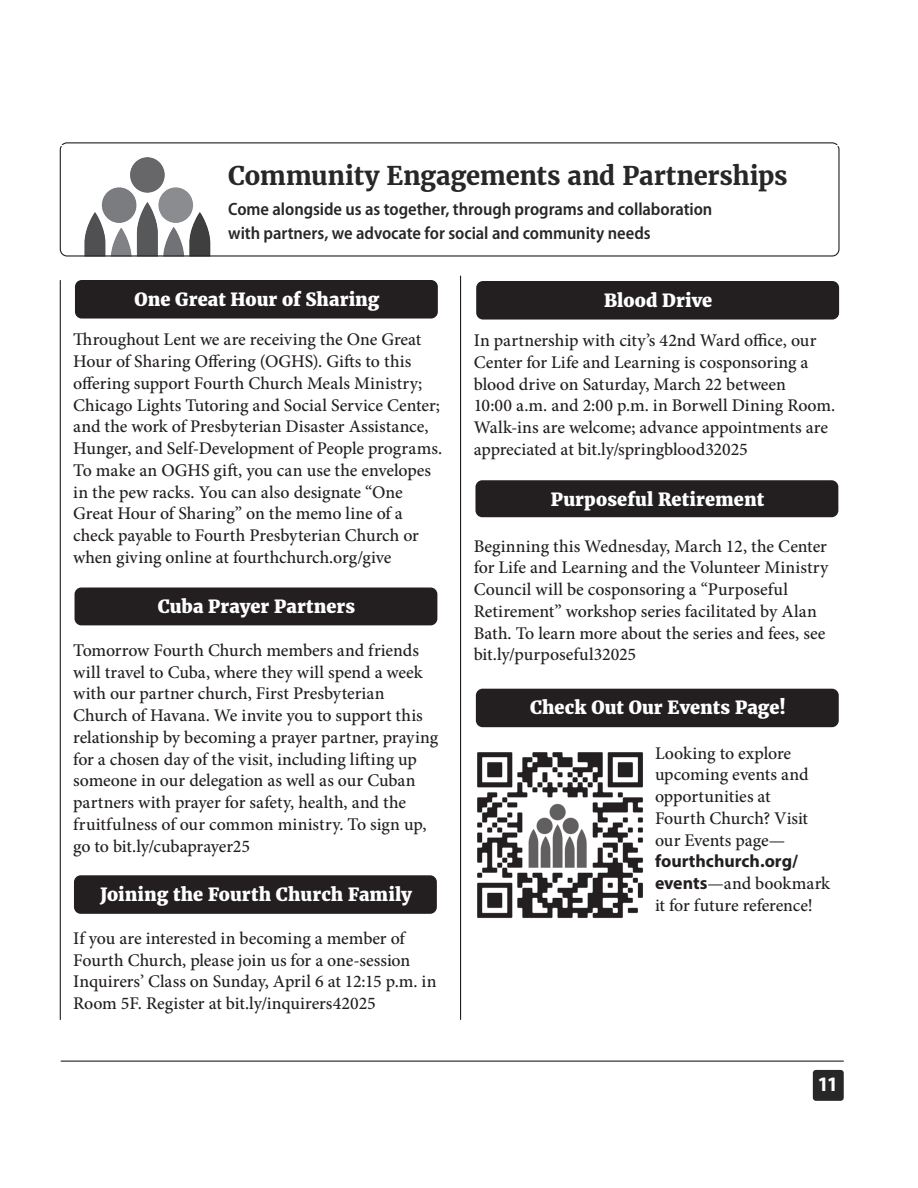
<style>
.page{position:relative;width:918px;height:1188px;background:#fff}
.page>*{position:absolute;margin:0;border:0;box-sizing:border-box;transform-origin:0 0}
.t1{font:700 25.5px "Merriweather";letter-spacing:-.01em;color:#272728}
.t2{font:700 20.7px "Myriad Pro";color:#fff}
.t3{font:800 18px "Merriweather";letter-spacing:.005em;color:#fff}
.t4{font:500 17.85px/21.8px "Minion Pro";letter-spacing:-.005em;color:#231f20}
.t5{font:600 semi-condensed 17.85px/24px "Myriad Pro";letter-spacing:-.005em;color:#272728}
.s1{font-family:"Myriad Pro";font-weight:700}
</style>
<div class="page">
<hr style="left:60px;top:280px;width:1px;height:740px;background:#231f20">
<div style="left:813px;top:1070px;width:31px;height:31px;background:#272728;border-radius:3px"></div>
<hr style="left:61px;top:1061px;width:783px;height:1px;background:#231f20">
<div style="left:75px;top:280px;width:363px;height:39px;background:#231f20;border-radius:7px"></div>
<img style="left:477px;top:752px;width:166px;height:166px">
<svg style="left:523px;top:800px;width:69px;height:70px"></svg>
<div style="left:476px;top:689px;width:363px;height:38px;background:#231f20;border-radius:7px"></div>
<div style="left:75px;top:588px;width:362px;height:37px;background:#231f20;border-radius:7px"></div>
<img style="left:84px;top:157px;width:127px;height:98px">
<div style="left:60px;top:142px;width:780px;height:115px;border:1px solid #231f20;border-radius:7px"></div>
<hr style="left:460px;top:276px;width:1px;height:744px;background:#231f20">
<hr style="left:0;top:145px;width:886px;height:1px;background:#fff">
<div style="left:74px;top:875px;width:363px;height:39px;background:#231f20;border-radius:7px"></div>
<div style="left:476px;top:281px;width:363px;height:39px;background:#231f20;border-radius:7px"></div>
<div style="left:475px;top:480px;width:363px;height:37px;background:#231f20;border-radius:7px"></div>
<p class="t1" style="left:228px;top:160px;width:561px">Community Engagements and Partnerships</p>
<p class="t5" style="left:228px;top:197px;width:486px">Come alongside us as together, through programs and collaboration with partners, we advocate for social and community needs</p>
<p class="t3" style="left:134px;top:288px;width:247px">One Great Hour of Sharing</p>
<p class="t4" style="left:73px;top:329px;width:368px">Throughout Lent we are receiving the One Great Hour of Sharing Offering (OGHS). Gifts to this offering support Fourth Church Meals Ministry; Chicago Lights Tutoring and Social Service Center; and the work of Presbyterian Disaster Assistance, Hunger, and Self-Development of People programs.<br>To make an OGHS gift, you can use the envelopes in the pew racks. You can also designate “One Great Hour of Sharing” on the memo line of a check payable to Fourth Presbyterian Church or when giving online at fourthchurch.org/give</p>
<p class="t3" style="left:158px;top:595px;width:199px">Cuba Prayer Partners</p>
<p class="t4" style="left:73px;top:639px;width:367px">Tomorrow Fourth Church members and friends will travel to Cuba, where they will spend a week with our partner church, First Presbyterian Church of Havana. We invite you to support this relationship by becoming a prayer partner, praying for a chosen day of the visit, including lifting up someone in our delegation as well as our Cuban partners with prayer for safety, health, and the fruitfulness of our common ministry. To sign up, go to bit.ly/cubaprayer25</p>
<p class="t3" style="left:100px;top:883px;width:313px">Joining the Fourth Church Family</p>
<p class="t4" style="left:73px;top:927px;width:339px">If you are interested in becoming a member of<br>Fourth Church, please join us for a one-session</p>
<p class="t4" style="left:73px;top:971px;width:365px">Inquirers’ Class on Sunday, April 6 at 12:15 p.m. in<br>Room 5F. Register at bit.ly/inquirers42025</p>
<p class="t3" style="left:604px;top:289px;width:110px">Blood Drive</p>
<p class="t4" style="left:474px;top:330px;width:361px">In partnership with city’s 42nd Ward office, our Center for Life and Learning is cosponsoring a blood drive on Saturday, March 22 between<br>10:00 a.m. and 2:00 p.m. in Borwell Dining Room.<br>Walk-ins are welcome; advance appointments are appreciated at bit.ly/springblood32025</p>
<p class="t3" style="left:551px;top:488px;width:215px">Purposeful Retirement</p>
<p class="t4" style="left:474px;top:535px;width:356px">Beginning this Wednesday, March 12, the Center for Life and Learning and the Volunteer Ministry Council will be cosponsoring a “Purposeful Retirement” workshop series facilitated by Alan Bath. To learn more about the series and fees, see bit.ly/purposeful32025</p>
<p class="t3" style="left:530px;top:697px;width:257px">Check Out Our Events Page!</p>
<p class="t4" style="left:655px;top:742px;width:177px">Looking to explore upcoming events and opportunities at<br>Fourth Church? Visit our Events page— <span class="s1">fourthchurch.org/ events</span>—and bookmark it for future reference!</p>
<p class="t2" style="left:817px;top:1071px;width:22px">11</p>
</div>
